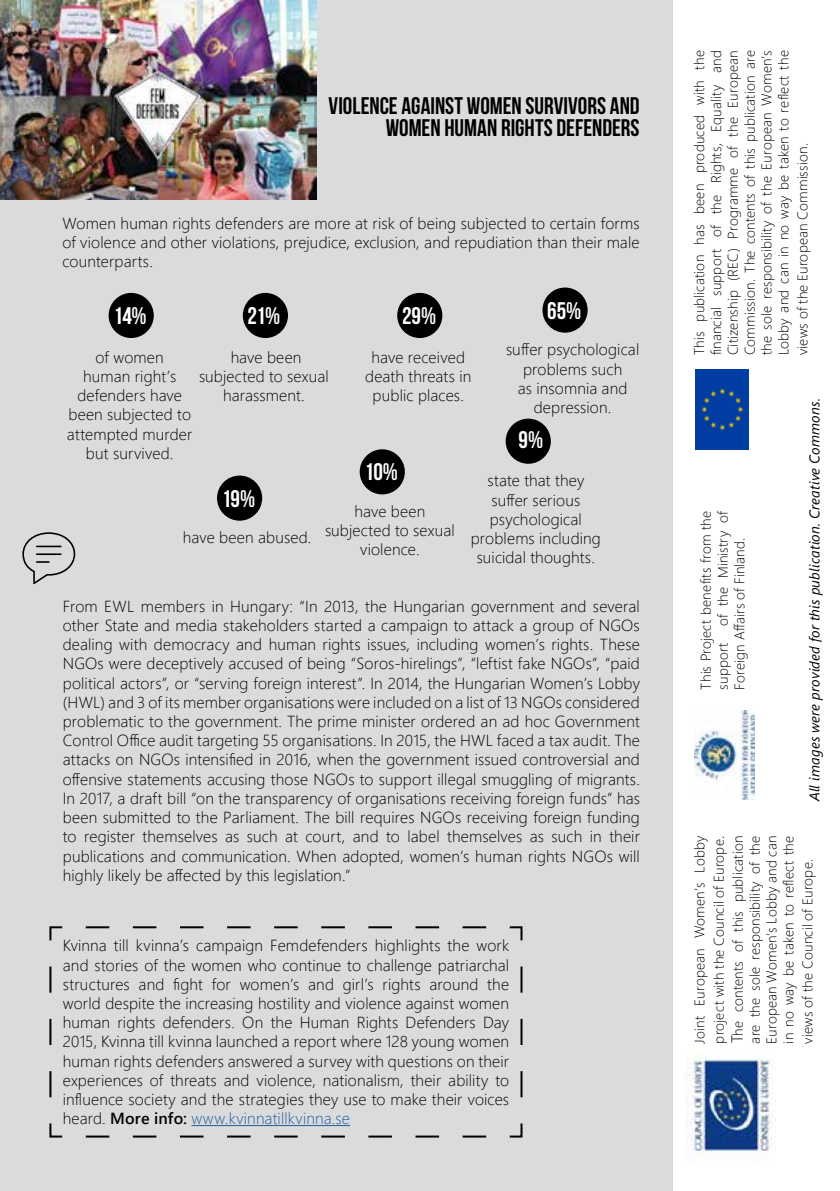
<style>
.page{position:relative;width:840px;height:1191px;background:#fff}
.page>*{position:absolute;margin:0;border:0;box-sizing:border-box;transform-origin:0 0}
.t1{font:24px/22px "Bebas Neue";color:#000;text-align:right}
.t2{font:24px "Bebas Neue";letter-spacing:-.025em;color:#fff}
.t3{font:300 16px/19.2px "Segoe UI";letter-spacing:.01em;color:#000;text-align:center}
.t4{font:300 14px/16.8px "Segoe UI";letter-spacing:.015em;color:#000;text-align:justify}
.t5{font:italic 14px "Segoe UI";letter-spacing:.015em;color:#000}
.s1{font-weight:600}
.s2{color:#215e9e}
.s3{font-size:16px}
</style>
<div class="page">
<div style="left:0;top:0;width:672px;height:1191px;background:#dadbdc"></div>
<svg style="left:49px;top:926px;width:474px;height:212px"></svg>
<svg style="left:22px;top:532px;width:53px;height:52px"></svg>
<img style="left:695px;top:369px;width:53px;height:80px">
<img style="left:0;top:0;width:317px;height:199px">
<div style="left:110px;top:294px;width:43px;height:43px;background:#000;border-radius:50%"></div>
<div style="left:109px;top:293px;width:45px;height:45px;border:2px solid #000;border-radius:50%"></div>
<div style="left:398px;top:294px;width:43px;height:43px;background:#000;border-radius:50%"></div>
<div style="left:397px;top:293px;width:45px;height:45px;border:2px solid #000;border-radius:50%"></div>
<div style="left:244px;top:294px;width:43px;height:43px;background:#000;border-radius:50%"></div>
<div style="left:243px;top:293px;width:45px;height:45px;border:2px solid #000;border-radius:50%"></div>
<div style="left:218px;top:476px;width:43px;height:43px;background:#000;border-radius:50%"></div>
<div style="left:217px;top:475px;width:45px;height:45px;border:2px solid #000;border-radius:50%"></div>
<div style="left:360px;top:450px;width:43px;height:43px;background:#000;border-radius:50%"></div>
<div style="left:359px;top:449px;width:45px;height:45px;border:2px solid #000;border-radius:50%"></div>
<div style="left:543px;top:288px;width:43px;height:44px;background:#000;border-radius:50%"></div>
<div style="left:542px;top:287px;width:45px;height:46px;border:2px solid #000;border-radius:50%"></div>
<div style="left:506px;top:419px;width:43px;height:44px;background:#000;border-radius:50%"></div>
<div style="left:505px;top:418px;width:45px;height:46px;border:2px solid #000;border-radius:50%"></div>
<img style="left:685px;top:1052px;width:89px;height:109px">
<img style="left:694px;top:710px;width:60px;height:89px">
<h1 class="t1" style="left:328px;top:94px;width:312px">VIOLENCE AGAINST WOMEN SURVIVORS AND<br>WOMEN HUMAN RIGHTS DEFENDERS</h1>
<p class="t3" style="left:62px;top:212px;width:578px;text-align:justify">Women human rights defenders are more at risk of being subjected to certain forms of violence and other violations, prejudice, exclusion, and repudiation than their male counterparts.</p>
<h1 class="t2" style="left:113px;top:302px;width:35px">14%</h1>
<h1 class="t2" style="left:247px;top:302px;width:34px">21%</h1>
<h1 class="t2" style="left:402px;top:302px;width:36px">29%</h1>
<h1 class="t2" style="left:547px;top:297px;width:35px">65%</h1>
<p class="t3" style="left:67px;top:346px;width:127px">of women<br>human right’s defenders have been subjected to attempted murder but survived.</p>
<p class="t3" style="left:199px;top:346px;width:131px">have been subjected to sexual harassment.</p>
<p class="t3" style="left:365px;top:346px;width:107px">have received death threats in public places.</p>
<p class="t3" style="left:505px;top:338px;width:135px">suffer psychological problems such<br>as insomnia and depression.</p>
<h1 class="t2" style="left:518px;top:427px;width:26px">9%</h1>
<h1 class="t2" style="left:222px;top:485px;width:35px">19%</h1>
<p class="t3" style="left:183px;top:526px;width:130px">have been abused.</p>
<h1 class="t2" style="left:364px;top:459px;width:35px">10%</h1>
<p class="t3" style="left:325px;top:500px;width:131px">have been subjected to sexual violence.</p>
<p class="t3" style="left:470px;top:469px;width:132px">state that they suffer serious psychological problems including suicidal thoughts.</p>
<p class="t3" style="left:63px;top:595px;width:578px;text-align:justify">From EWL members in Hungary: “In 2013, the Hungarian government and several other State and media stakeholders started a campaign to attack a group of NGOs dealing with democracy and human rights issues, including women’s rights. These NGOs were deceptively accused of being “Soros-hirelings”, “leftist fake NGOs”, “paid political actors”, or “serving foreign interest”. In 2014, the Hungarian Women’s Lobby (HWL) and 3 of its member organisations were included on a list of 13 NGOs considered problematic to the government. The prime minister ordered an ad hoc Government Control Office audit targeting 55 organisations. In 2015, the HWL faced a tax audit. The attacks on NGOs intensified in 2016, when the government issued controversial and offensive statements accusing those NGOs to support illegal smuggling of migrants.<br>In 2017, a draft bill “on the transparency of organisations receiving foreign funds” has been submitted to the Parliament. The bill requires NGOs receiving foreign funding to register themselves as such at court, and to label themselves as such in their publications and communication. When adopted, women’s human rights NGOs will highly likely be affected by this legislation.”</p>
<p class="t3" style="left:63px;top:934px;width:447px;text-align:justify">Kvinna till kvinna’s campaign Femdefenders highlights the work and stories of the women who continue to challenge patriarchal structures and fight for women’s and girl’s rights around the world despite the increasing hostility and violence against women human rights defenders. On the Human Rights Defenders Day 2015, Kvinna till kvinna launched a report where 128 young women human rights defenders answered a survey with questions on their experiences of threats and violence, nationalism, their ability to influence society and the strategies they use to make their voices heard. <span class="s1">More info:</span> <span class="s2">www.kvinnatillkvinna.se</span></p>
<p class="t4" style="left:689px;top:355px;width:306px;rotate:-90deg">This publication has been produced with the financial support of the Rights, Equality and Citizenship (REC) Programme of the European Commission. The contents of this publication are the sole responsibility of the European Women’s Lobby and can in no way be taken to reflect the</p>
<p class="t4" style="left:792px;top:355px;width:213px;rotate:-90deg">views of the European Commission.</p>
<p class="t4" style="left:695px;top:689px;width:180px;rotate:-90deg">This Project benefits from the support of the Ministry of Foreign Affairs of Finland.</p>
<p class="t5" style="left:802px;top:801px;width:405px;rotate:-90deg">All images were provided for this publication. Creative Commons.</p>
<p class="t4" style="left:688px;top:1043px;width:209px;line-height:19.2px;rotate:-90deg">Joint European Women’s Lobby project with the Council of Europe<span class="s3">.<br>T</span>he contents of this publication</p>
<p class="t4" style="left:744px;top:1043px;width:209px;rotate:-90deg">are the sole responsibility of the European Women’s Lobby and can in no way be taken to reflect the</p>
<p class="t4" style="left:797px;top:1043px;width:186px;rotate:-90deg">views of the Council of Europe.</p>
</div>
